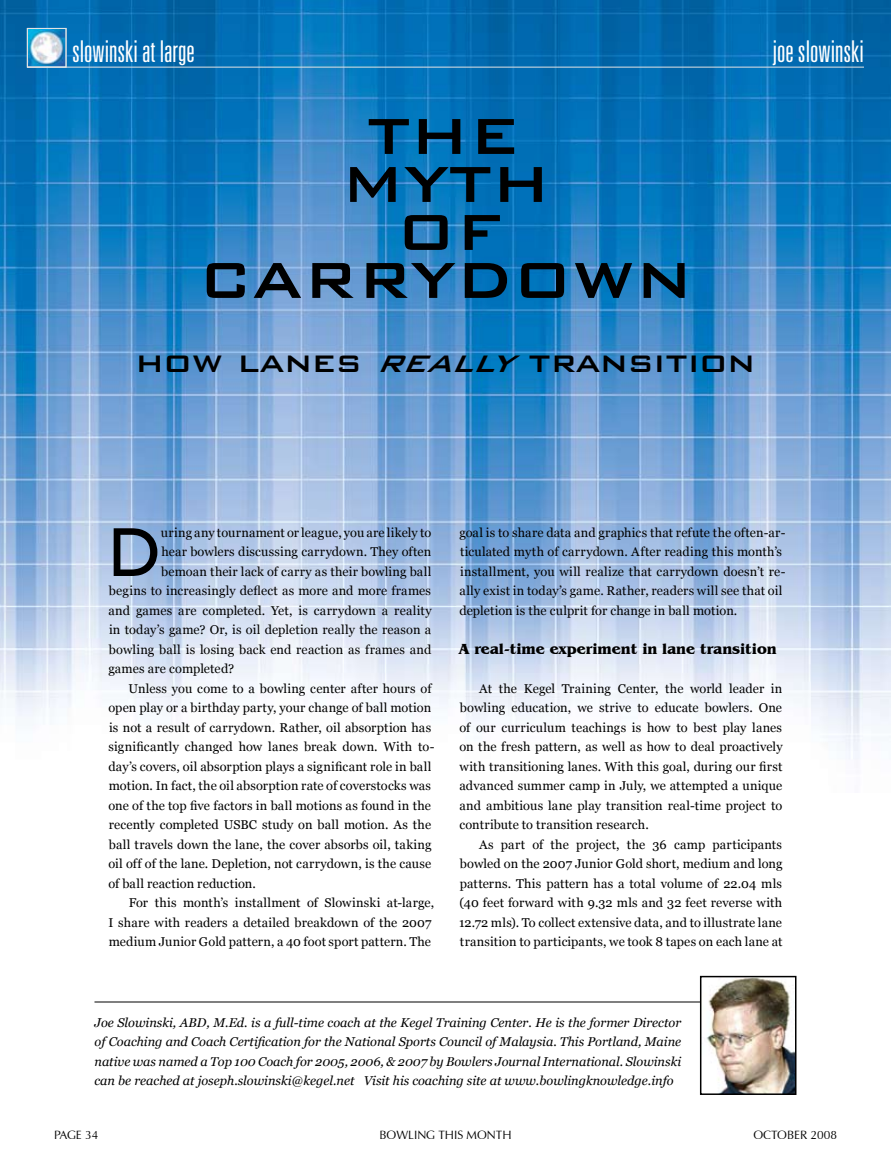
<style>
.page{position:relative;width:891px;height:1161px;background:#fff}
.page>*{position:absolute;margin:0;border:0;box-sizing:border-box;transform-origin:0 0}
.t1{font:69.9px "Humanist 521 BT";color:#000}
.t2{font:500 67.5px/48px "Bank Gothic BT";color:#000;text-align:center}
.t3{font:500 39px "Bank Gothic BT";color:#000}
.t4{font:300 ultra-condensed 30px "Univers";color:#fff}
.t5{font:700 15px "Benguiat IT Cby BT";color:#000}
.t6{font:12.75px/19.5px "Georgia";letter-spacing:.01em;color:#000;text-align:justify}
.t7{font:italic 12.75px/19.5px "Georgia";color:#000;text-align:justify}
.t8{font:12px "Zapf Humanist 601 BT";color:#000}
.s1{font-style:italic}
</style>
<div class="page">
<img style="left:0;top:0;width:891px;height:759px">
<hr style="left:27px;top:67px;width:837px;height:1px;background:#e2e3e4">
<svg style="left:27px;top:28px;width:40px;height:40px"></svg>
<img style="left:29px;top:30px;width:36px;height:36px">
<hr style="left:94px;top:1002px;width:652px;height:1px;background:#000">
<img style="left:703px;top:979px;width:90px;height:113px">
<div style="left:700px;top:976px;width:96px;height:119px;border:2px solid #000"></div>
<h3 class="t4" style="left:72px;top:36px;width:124px">slowinski at large</h3>
<h3 class="t4" style="left:773px;top:36px;width:93px">joe slowinski</h3>
<h2 class="t2" style="left:199px;top:111px;width:496px">THE<br>MYTH<br>OF<br>CARRYDOWN</h2>
<h3 class="t3" style="left:136px;top:341px;width:621px">how lanes <span class="s1">really</span>transition</h3>
<h1 class="t1" style="left:109px;top:509px;width:53px">D</h1>
<p class="t6" style="left:161px;top:523px;width:272px">uring any tournament or league, you are likely to</p>
<p class="t6" style="left:161px;top:542px;width:272px">hear bowlers discussing carrydown. They often</p>
<p class="t6" style="left:161px;top:562px;width:272px">bemoan their lack of carry as their bowling ball</p>
<p class="t6" style="left:109px;top:581px;width:324px">begins to increasingly deflect as more and more frames</p>
<p class="t6" style="left:109px;top:601px;width:325px">and games are completed. Yet, is carrydown a reality</p>
<p class="t6" style="left:109px;top:620px;width:324px">in today’s game? Or, is oil depletion really the reason a</p>
<p class="t6" style="left:109px;top:640px;width:324px">bowling ball is losing back end reaction as frames and</p>
<p class="t6" style="left:108px;top:659px;width:127px">games are completed?</p>
<p class="t6" style="left:129px;top:679px;width:304px">Unless you come to a bowling center after hours of</p>
<p class="t6" style="left:108px;top:698px;width:324px">open play or a birthday party, your change of ball motion</p>
<p class="t6" style="left:109px;top:718px;width:324px">is not a result of carrydown. Rather, oil absorption has</p>
<p class="t6" style="left:109px;top:737px;width:327px">significantly changed how lanes break down. With to-</p>
<p class="t6" style="left:108px;top:757px;width:324px">day’s covers, oil absorption plays a significant role in ball</p>
<p class="t6" style="left:109px;top:776px;width:324px">motion. In fact, the oil absorption rate of coverstocks was</p>
<p class="t6" style="left:108px;top:796px;width:324px">one of the top five factors in ball motions as found in the</p>
<p class="t6" style="left:109px;top:815px;width:324px">recently completed USBC study on ball motion. As the</p>
<p class="t6" style="left:109px;top:835px;width:324px">ball travels down the lane, the cover absorbs oil, taking</p>
<p class="t6" style="left:108px;top:854px;width:324px">oil off of the lane. Depletion, not carrydown, is the cause</p>
<p class="t6" style="left:108px;top:874px;width:149px">of ball reaction reduction.</p>
<p class="t6" style="left:129px;top:893px;width:307px">For this month’s installment of Slowinski at-large,</p>
<p class="t6" style="left:109px;top:913px;width:325px">I share with readers a detailed breakdown of the 2007</p>
<p class="t6" style="left:109px;top:932px;width:324px">medium Junior Gold pattern, a 40 foot sport pattern. The</p>
<p class="t6" style="left:459px;top:523px;width:328px;text-align:left">goal is to share data and graphics that refute the often-ar&shy;ticulated myth of carrydown. After reading this month’s installment, you will realize that carrydown doesn’t re&shy;ally exist in today’s game. Rather, readers will see that oil depletion is the culprit for change in ball motion.</p>
<p class="t5" style="left:459px;top:640px;width:319px">A real-time experiment in lane transition</p>
<p class="t6" style="left:459px;top:679px;width:325px;text-indent:20px">At the Kegel Training Center, the world leader in bowling education, we strive to educate bowlers. One of our curriculum teachings is how to best play lanes on the fresh pattern, as well as how to deal proactively with transitioning lanes. With this goal, during our first advanced summer camp in July, we attempted a unique and ambitious lane play transition real-time project to contribute to transition research.</p>
<p class="t6" style="left:459px;top:835px;width:325px;text-indent:20px">As part of the project, the 36 camp participants bowled on the 2007 Junior Gold short, medium and long patterns. This pattern has a total volume of 22.04 mls (40 feet forward with 9.32 mls and 32 feet reverse with 12.72 mls). To collect extensive data, and to illustrate lane transition to participants, we took 8 tapes on each lane at</p>
<p class="t7" style="left:94px;top:1012px;width:588px">Joe Slowinski, ABD, M.Ed. is a full-time coach at the Kegel Training Center. He is the former Director of Coaching and Coach Certification for the National Sports Council of Malaysia. This Portland, Maine native was named a Top 100 Coach for 2005, 2006, &amp; 2007 by Bowlers Journal International. Slowinski can be reached at joseph.slowinski@kegel.net Visit his coaching site at www.bowlingknowledge.info</p>
<p class="t8" style="left:54px;top:1127px;width:46px">PAGE 34</p>
<p class="t8" style="left:379px;top:1127px;width:134px">BOWLING THIS MONTH</p>
<p class="t8" style="left:753px;top:1127px;width:85px">OCTOBER 2008</p>
</div>
